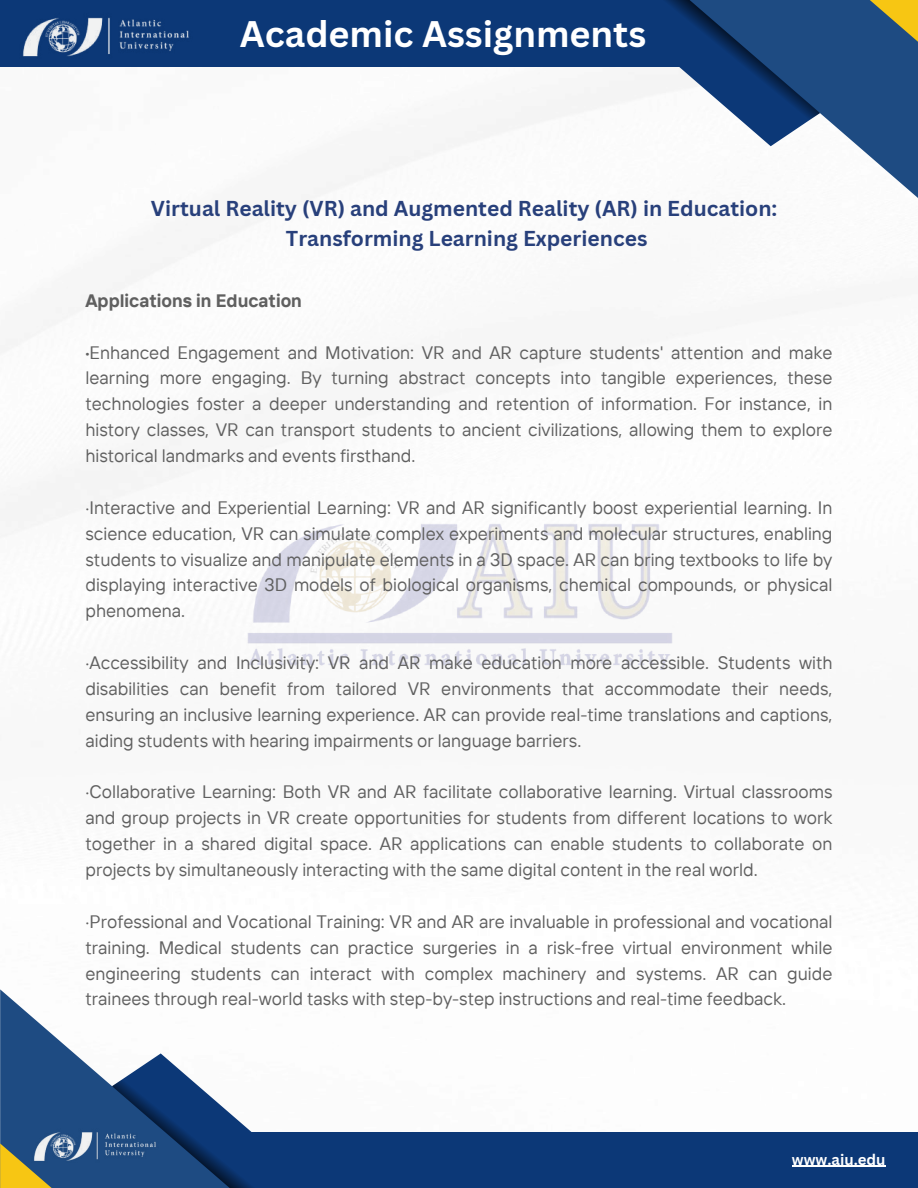
<style>
.page{position:relative;width:918px;height:1188px;background:#fff}
.page>*{position:absolute;margin:0;border:0;box-sizing:border-box;transform-origin:0 0}
.t1{font:700 36px "Canva Sans";color:#fff}
.t2{font:700 24px "Canva Sans";color:#fff}
.t3{font:700 21px/29.2px "Canva Sans";color:#28407b;text-align:center}
.t4{font:18px/25.8px "TT Interphases";color:#606060;text-align:justify}
.t5{font:700 18px "TT Interphases";color:#606060}
.t6{font:700 15px "Canva Sans";color:#fff}
.s1{font-weight:700}
</style>
<div class="page">
<img style="left:0;top:66px;width:895px;height:604px">
<img style="left:240px;top:518px;width:439px;height:151px">
<div style="left:0;top:0;width:699px;height:66px;background:#0c3877"></div>
<svg style="left:648px;top:0;width:270px;height:211px"></svg>
<svg style="left:828px;top:0;width:90px;height:55px;background:#4a646b"></svg>
<svg style="left:560px;top:0;width:260px;height:146px"></svg>
<img style="left:20px;top:17px;width:172px;height:50px">
<div style="left:175px;top:1132px;width:743px;height:56px;background:#0c3877"></div>
<svg style="left:0;top:989px;width:112px;height:199px;fill:#1e4b82"></svg>
<svg style="left:0;top:1143px;width:104px;height:45px;background:#757c55"></svg>
<svg style="left:112px;top:1053px;width:140px;height:135px"></svg>
<img style="left:31px;top:1124px;width:127px;height:44px">
<hr style="left:792px;top:1166px;width:94px;height:1px;background:#fff">
<h2 class="t2" style="left:331px;top:8px;width:296px">AIU Student Publications</h2>
<h1 class="t1" style="left:240px;top:9px;width:408px">Academic Assignments</h1>
<p class="t3" style="left:151px;top:194px;width:628px">Virtual Reality (VR) and Augmented Reality (AR) in Education:<br>Transforming Learning Experiences</p>
<p class="t5" style="left:85px;top:289px;width:218px">Applications in Education</p>
<p class="t4" style="left:85px;top:339px;width:749px"><span class="s1">·</span>Enhanced Engagement and Motivation: VR and AR capture students' attention and make learning more engaging. By turning abstract concepts into tangible experiences, these technologies foster a deeper understanding and retention of information. For instance, in history classes, VR can transport students to ancient civilizations, allowing them to explore historical landmarks and events firsthand.</p>
<p class="t4" style="left:85px;top:494px;width:749px">·Interactive and Experiential Learning: VR and AR significantly boost experiential learning. In science education, VR can simulate complex experiments and molecular structures, enabling students to visualize and manipulate elements in a 3D space. AR can bring textbooks to life by displaying interactive 3D models of biological organisms, chemical compounds, or physical phenomena.</p>
<p class="t4" style="left:85px;top:649px;width:749px">·Accessibility and Inclusivity: VR and AR make education more accessible. Students with disabilities can benefit from tailored VR environments that accommodate their needs, ensuring an inclusive learning experience. AR can provide real-time translations and captions, aiding students with hearing impairments or language barriers.</p>
<p class="t4" style="left:85px;top:779px;width:749px">·Collaborative Learning: Both VR and AR facilitate collaborative learning. Virtual classrooms and group projects in VR create opportunities for students from different locations to work together in a shared digital space. AR applications can enable students to collaborate on projects by simultaneously interacting with the same digital content in the real world.</p>
<p class="t4" style="left:85px;top:908px;width:749px">·Professional and Vocational Training: VR and AR are invaluable in professional and vocational training. Medical students can practice surgeries in a risk-free virtual environment while engineering students can interact with complex machinery and systems. AR can guide trainees through real-world tasks with step-by-step instructions and real-time feedback.</p>
<p class="t6" style="left:792px;top:1149px;width:95px">www.aiu.edu</p>
</div>
